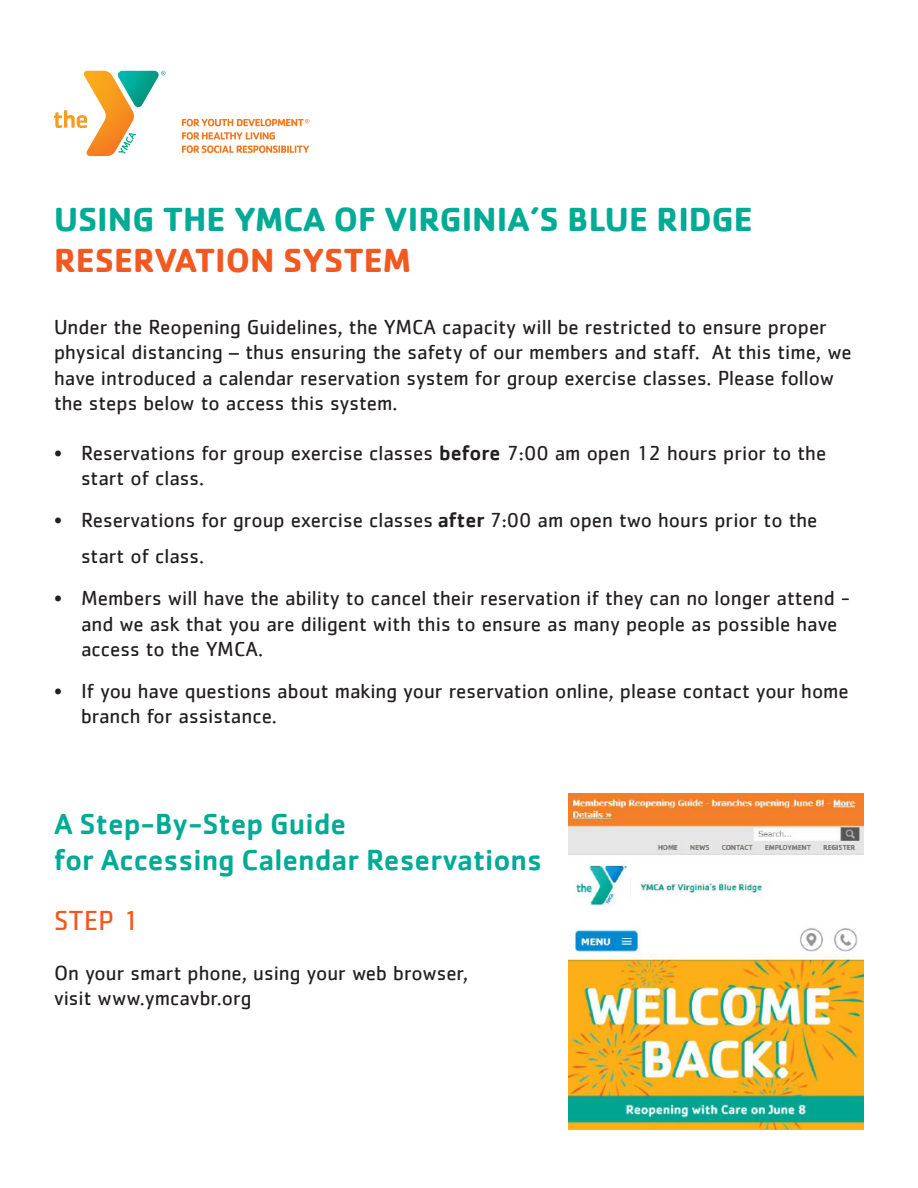
<style>
.page{position:relative;width:918px;height:1188px;background:#fff}
.page>*{position:absolute;margin:0;border:0;box-sizing:border-box;transform-origin:0 0}
.t1{font:700 34.5px "Cachet";color:#00ab95}
.t2{font:700 34.5px "Cachet";color:#f15921}
.t3{font:500 30px "Cachet";color:#00ab95}
.t4{font:28.5px "Cachet";color:#f15921}
.t5{font:21px/25.2px "Cachet";color:#231f20}
.s1{font-weight:500}
</style>
<div class="page">
<img style="left:569px;top:793px;width:295px;height:336px">
<svg style="left:54px;top:71px;width:112px;height:85px"></svg>
<svg style="left:182px;top:132px;width:127px;height:21px"></svg>
<svg style="left:182px;top:119px;width:127px;height:7px"></svg>
<p class="t1" style="left:54px;top:197px;width:700px">USING THE YMCA OF VIRGINIA’S BLUE RIDGE</p>
<p class="t2" style="left:54px;top:238px;width:359px">RESERVATION SYSTEM</p>
<p class="t5" style="left:54px;top:314px;width:799px">Under the Reopening Guidelines, the YMCA capacity will be restricted to ensure proper physical distancing – thus ensuring the safety of our members and staff. At this time, we have introduced a calendar reservation system for group exercise classes. Please follow the steps below to access this system.</p>
<p class="t5" style="left:81px;top:440px;width:747px;text-indent:-27px">• Reservations for group exercise classes <span class="s1">before</span> 7:00 am open 12 hours prior to the start of class.</p>
<p class="t5" style="left:81px;top:502px;width:738px;line-height:36px;text-indent:-27px">• Reservations for group exercise classes <span class="s1">after</span> 7:00 am open two hours prior to the start of class.</p>
<p class="t5" style="left:81px;top:585px;width:771px;text-indent:-27px">• Members will have the ability to cancel their reservation if they can no longer attend - and we ask that you are diligent with this to ensure as many people as possible have access to the YMCA.</p>
<p class="t5" style="left:81px;top:678px;width:769px;text-indent:-27px">• If you have questions about making your reservation online, please contact your home branch for assistance.</p>
<p class="t3" style="left:54px;top:806px;width:294px">A Step-By-Step Guide</p>
<p class="t3" style="left:54px;top:842px;width:490px">for Accessing Calendar Reservations</p>
<p class="t4" style="left:54px;top:904px;width:86px">STEP 1</p>
<p class="t5" style="left:54px;top:960px;width:416px">On your smart phone, using your web browser,</p>
<p class="t5" style="left:54px;top:985px;width:199px">visit www.ymcavbr.org</p>
</div>
